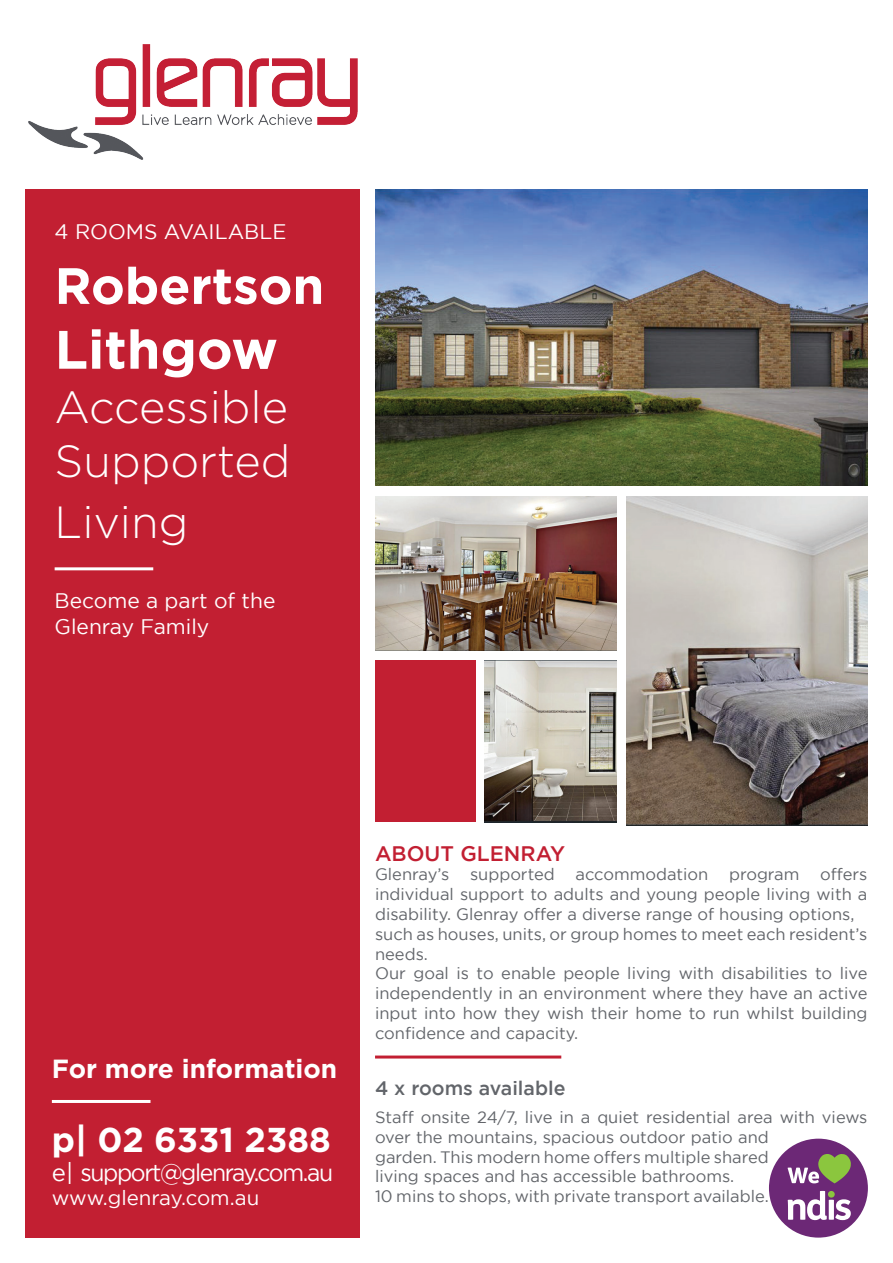
<style>
.page{position:relative;width:893px;height:1263px;background:#fff}
.page>*{position:absolute;margin:0;border:0;box-sizing:border-box;transform-origin:0 0}
.t1{font:700 54px "Gotham";color:#fff}
.t2{font:700 51px "Gotham";color:#fff}
.t3{font:300 45px/54px "Gotham";color:#fff}
.t4{font:700 34.5px "Gotham";color:#fff}
.t5{font:700 26.25px "Gotham";color:#fff}
.t6{font:23.85px "Gotham";letter-spacing:-.06em;color:#fff}
.t7{font:21px/25.2px "Gotham";color:#fff}
.t8{font:500 21px "Gotham";color:#c21f32}
.t9{font:20.55px "Gotham";color:#fff}
.t10{font:500 19.5px "Gotham";color:#62656a}
.t11{font:16.5px/19.8px "Gotham";color:#62656a}
</style>
<div class="page">
<div style="left:769px;top:1139px;width:99px;height:98px;background:#6c2876;border-radius:50%"></div>
<svg style="left:788px;top:1154px;width:63px;height:29px"></svg>
<svg style="left:788px;top:1191px;width:63px;height:29px"></svg>
<div style="left:26px;top:189px;width:334px;height:1048px;background:#c21f32"></div>
<img style="left:375px;top:189px;width:492px;height:296px">
<hr style="left:55px;top:567px;width:98px;height:3px;background:#fff">
<hr style="left:375px;top:1055px;width:186px;height:3px;background:#c21f32">
<img style="left:375px;top:497px;width:241px;height:154px">
<img style="left:626px;top:497px;width:241px;height:328px">
<hr style="left:52px;top:1100px;width:98px;height:3px;background:#fff">
<img style="left:28px;top:45px;width:330px;height:115px">
<img style="left:485px;top:661px;width:131px;height:161px">
<div style="left:375px;top:661px;width:101px;height:161px;background:#c21f32"></div>
<p class="t7" style="left:55px;top:219px;width:233px">4 ROOMS AVAILABLE</p>
<h2 class="t2" style="left:55px;top:256px;width:271px">Robertson</h2>
<h1 class="t1" style="left:55px;top:318px;width:225px">Lithgow</h1>
<h3 class="t3" style="left:55px;top:379px;width:237px">Accessible<br>Supported</h3>
<h3 class="t3" style="left:55px;top:494px;width:135px">Living</h3>
<p class="t7" style="left:55px;top:588px;width:222px">Become a part of the<br>Glenray Family</p>
<h3 class="t5" style="left:52px;top:1053px;width:287px">For more information</h3>
<h3 class="t4" style="left:52px;top:1120px;width:281px">p| 02 6331 2388</h3>
<h3 class="t6" style="left:52px;top:1159px;width:283px">e| support@glenray.com.au</h3>
<p class="t9" style="left:52px;top:1187px;width:209px">www.glenray.com.au</p>
<p class="t8" style="left:375px;top:841px;width:192px">ABOUT GLENRAY</p>
<p class="t11" style="left:375px;top:864px;width:76px">Glenray’s</p>
<p class="t11" style="left:470px;top:864px;width:86px">supported</p>
<p class="t11" style="left:575px;top:864px;width:134px">accommodation</p>
<p class="t11" style="left:729px;top:864px;width:72px">program</p>
<p class="t11" style="left:375px;top:864px;width:494px;text-indent:445px">offers individual support to adults and young people living with a disability. Glenray offer a diverse range of housing options, such as houses, units, or group homes to meet each resident’s needs.<br>Our goal is to enable people living with disabilities to live independently in an environment where they have an active input into how they wish their home to run whilst building confidence and capacity.</p>
<p class="t10" style="left:375px;top:1077px;width:192px">4 x rooms available</p>
<p class="t11" style="left:375px;top:1107px;width:494px">Staff onsite 24/7, live in a quiet residential area with views over the mountains, spacious outdoor patio and<br>garden. This modern home offers multiple shared<br>living spaces and has accessible bathrooms.<br>10 mins to shops, with private transport available.</p>
</div>
